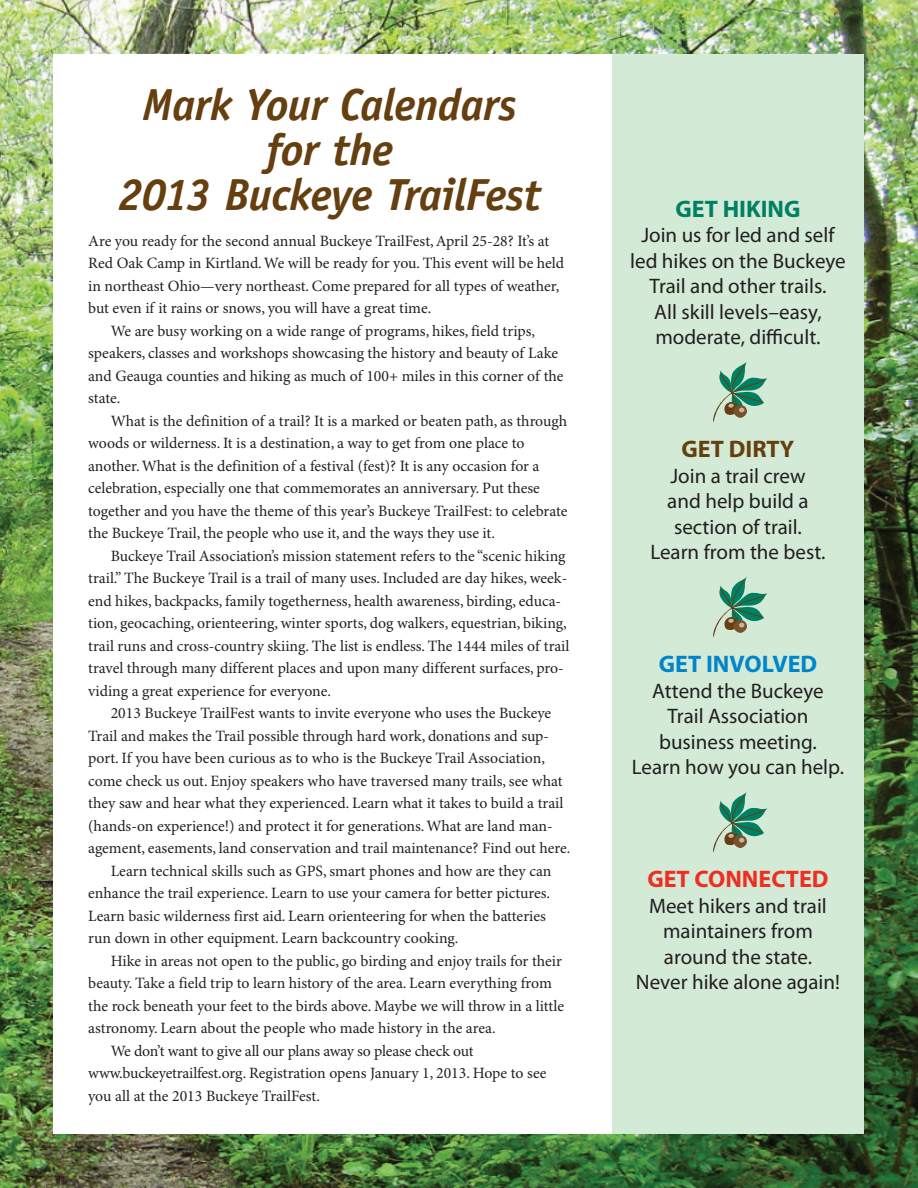
<style>
.page{position:relative;width:918px;height:1188px;background:#fff}
.page>*{position:absolute;margin:0;border:0;box-sizing:border-box;transform-origin:0 0}
.t1{font:italic 700 45px/45px "Officina Sans Std";letter-spacing:-.015em;color:#653f0f;text-align:center}
.t2{font:700 24px "Myriad Pro";color:#ee2e22}
.t3{font:700 24px "Myriad Pro";color:#0085cb}
.t4{font:700 24px "Myriad Pro";color:#008063}
.t5{font:700 24px "Myriad Pro";color:#653f0f}
.t6{font:21px/25.5px "Myriad Pro";color:#231f20;text-align:center}
.t7{font:15.75px "Minion Pro";letter-spacing:-.005em;color:#231f20}
</style>
<div class="page">
<img style="left:0;top:0;width:918px;height:1188px">
<div style="left:53px;top:54px;width:810px;height:1080px;background:#fff"></div>
<div style="left:612px;top:54px;width:252px;height:1080px;background:#d3ead6"></div>
<svg style="left:713px;top:362px;width:54px;height:61px"></svg>
<svg style="left:713px;top:577px;width:54px;height:61px"></svg>
<svg style="left:713px;top:792px;width:54px;height:61px"></svg>
<h1 class="t1" style="left:118px;top:82px;width:425px">Mark Your Calendars for the<br>2013 Buckeye TrailFest</h1>
<p class="t7" style="left:88px;top:231px;width:463px">Are you ready for the second annual Buckeye TrailFest, April 25-28? It’s at</p>
<p class="t7" style="left:88px;top:254px;width:478px">Red Oak Camp in Kirtland. We will be ready for you. This event will be held</p>
<p class="t7" style="left:88px;top:276px;width:473px">in northeast Ohio—very northeast. Come prepared for all types of weather,</p>
<p class="t7" style="left:88px;top:299px;width:345px">but even if it rains or snows, you will have a great time.</p>
<p class="t7" style="left:111px;top:321px;width:426px">We are busy working on a wide range of programs, hikes, field trips,</p>
<p class="t7" style="left:88px;top:344px;width:472px">speakers, classes and workshops showcasing the history and beauty of Lake</p>
<p class="t7" style="left:88px;top:366px;width:477px">and Geauga counties and hiking as much of 100+ miles in this corner of the</p>
<p class="t7" style="left:88px;top:389px;width:34px">state.</p>
<p class="t7" style="left:111px;top:411px;width:458px">What is the definition of a trail? It is a marked or beaten path, as through</p>
<p class="t7" style="left:88px;top:434px;width:438px">woods or wilderness. It is a destination, a way to get from one place to</p>
<p class="t7" style="left:88px;top:456px;width:453px">another. What is the definition of a festival (fest)? It is any occasion for a</p>
<p class="t7" style="left:88px;top:479px;width:453px">celebration, especially one that commemorates an anniversary. Put these</p>
<p class="t7" style="left:88px;top:501px;width:481px">together and you have the theme of this year’s Buckeye TrailFest: to celebrate</p>
<p class="t7" style="left:88px;top:524px;width:408px">the Buckeye Trail, the people who use it, and the ways they use it.</p>
<p class="t7" style="left:111px;top:546px;width:456px">Buckeye Trail Association’s mission statement refers to the “scenic hiking</p>
<p class="t7" style="left:88px;top:569px;width:481px">trail.” The Buckeye Trail is a trail of many uses. Included are day hikes, week-</p>
<p class="t7" style="left:88px;top:591px;width:475px">end hikes, backpacks, family togetherness, health awareness, birding, educa-</p>
<p class="t7" style="left:88px;top:614px;width:480px">tion, geocaching, orienteering, winter sports, dog walkers, equestrian, biking,</p>
<p class="t7" style="left:88px;top:636px;width:483px">trail runs and cross-country skiing. The list is endless. The 1444 miles of trail</p>
<p class="t7" style="left:88px;top:659px;width:477px">travel through many different places and upon many different surfaces, pro-</p>
<p class="t7" style="left:88px;top:681px;width:244px">viding a great experience for everyone.</p>
<p class="t7" style="left:111px;top:704px;width:442px">2013 Buckeye TrailFest wants to invite everyone who uses the Buckeye</p>
<p class="t7" style="left:88px;top:726px;width:462px">Trail and makes the Trail possible through hard work, donations and sup-</p>
<p class="t7" style="left:88px;top:749px;width:458px">port. If you have been curious as to who is the Buckeye Trail Association,</p>
<p class="t7" style="left:88px;top:771px;width:476px">come check us out. Enjoy speakers who have traversed many trails, see what</p>
<p class="t7" style="left:88px;top:794px;width:477px">they saw and hear what they experienced. Learn what it takes to build a trail</p>
<p class="t7" style="left:88px;top:816px;width:466px">(hands-on experience!) and protect it for generations. What are land man-</p>
<p class="t7" style="left:88px;top:839px;width:484px">agement, easements, land conservation and trail maintenance? Find out here.</p>
<p class="t7" style="left:111px;top:861px;width:442px">Learn technical skills such as GPS, smart phones and how are they can</p>
<p class="t7" style="left:88px;top:884px;width:463px">enhance the trail experience. Learn to use your camera for better pictures.</p>
<p class="t7" style="left:88px;top:906px;width:459px">Learn basic wilderness first aid. Learn orienteering for when the batteries</p>
<p class="t7" style="left:88px;top:929px;width:372px">run down in other equipment. Learn backcountry cooking.</p>
<p class="t7" style="left:111px;top:951px;width:453px">Hike in areas not open to the public, go birding and enjoy trails for their</p>
<p class="t7" style="left:88px;top:974px;width:465px">beauty. Take a field trip to learn history of the area. Learn everything from</p>
<p class="t7" style="left:88px;top:996px;width:477px">the rock beneath your feet to the birds above. Maybe we will throw in a little</p>
<p class="t7" style="left:88px;top:1019px;width:409px">astronomy. Learn about the people who made history in the area.</p>
<p class="t7" style="left:111px;top:1041px;width:365px">We don’t want to give all our plans away so please check out</p>
<p class="t7" style="left:88px;top:1064px;width:460px">www.buckeyetrailfest.org. Registration opens January 1, 2013. Hope to see</p>
<p class="t7" style="left:88px;top:1086px;width:233px">you all at the 2013 Buckeye TrailFest.</p>
<h2 class="t4" style="left:675px;top:193px;width:127px">GET HIKING</h2>
<h3 class="t6" style="left:630px;top:222px;width:217px">Join us for led and self led hikes on the Buckeye<br>Trail and other trails.<br>All skill levels–easy, moderate, difficult.</h3>
<h2 class="t5" style="left:682px;top:433px;width:114px">GET DIRTY</h2>
<h3 class="t6" style="left:650px;top:463px;width:177px">Join a trail crew<br>and help build a section of trail.<br>Learn from the best.</h3>
<h2 class="t3" style="left:659px;top:649px;width:160px">GET INVOLVED</h2>
<h3 class="t6" style="left:632px;top:678px;width:214px">Attend the Buckeye<br>Trail Association business meeting.<br>Learn how you can help.</h3>
<h2 class="t2" style="left:647px;top:864px;width:183px">GET CONNECTED</h2>
<h3 class="t6" style="left:636px;top:893px;width:206px">Meet hikers and trail maintainers from around the state.<br>Never hike alone again!</h3>
</div>
